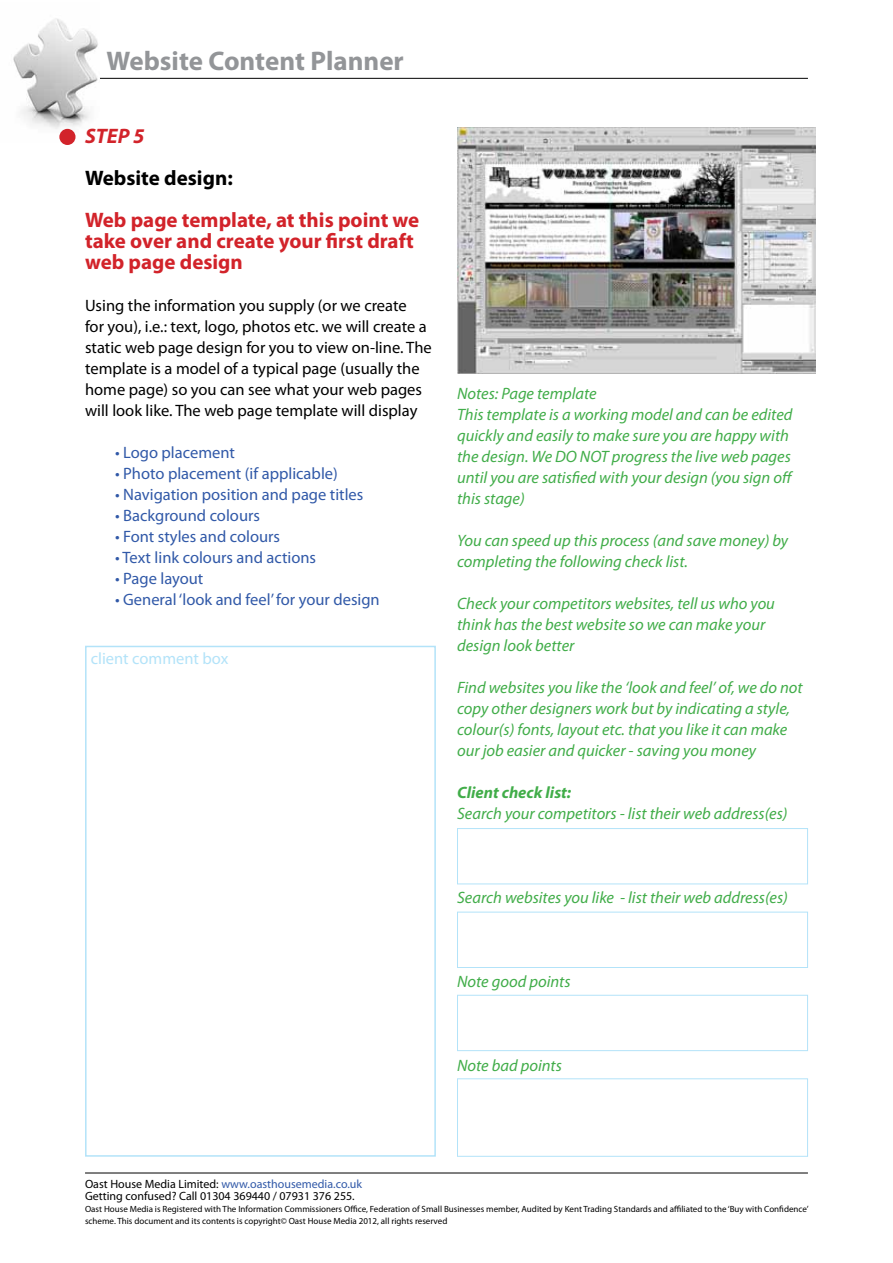
<style>
.page{position:relative;width:893px;height:1263px;background:#fff}
.page>*{position:absolute;margin:0;border:0;box-sizing:border-box;transform-origin:0 0}
.t1{font:700 27px "Myriad Pro";color:#939598}
.t2{font:700 21px/21px "Myriad Pro";color:#d2232a}
.t3{font:700 21px "Myriad Pro";color:#000}
.t4{font:italic 700 21px "Myriad Pro";color:#d2232a}
.t5{font:italic 16.5px/21px "Myriad Pro";color:#41ad49}
.t6{font:16.5px/21px "Myriad Pro";color:#000}
.t7{font:16.5px "Myriad Pro";color:#3159a8}
.t8{font:italic 700 16.5px "Myriad Pro";color:#41ad49}
.t9{font:16.5px "Myriad Pro";color:#b3e3f9}
.t10{font:12px/12px "Myriad Pro";color:#000}
.t11{font:9px/12px "Myriad Pro";color:#000}
.s1{color:#3159a8}
</style>
<div class="page">
<hr style="left:85px;top:78px;width:723px;height:1px;background:#000">
<hr style="left:85px;top:1172px;width:723px;height:1px;background:#000">
<img style="left:13px;top:18px;width:87px;height:113px">
<div style="left:85px;top:646px;width:351px;height:511px;border:2px solid #b3e3f9"></div>
<img style="left:457px;top:128px;width:358px;height:245px">
<div style="left:59px;top:129px;width:17px;height:16px;background:#d2232a;border-radius:50%"></div>
<div style="left:457px;top:828px;width:351px;height:56px;border:1px solid #b3e3f9"></div>
<div style="left:457px;top:912px;width:351px;height:56px;border:1px solid #b3e3f9"></div>
<div style="left:457px;top:995px;width:351px;height:56px;border:1px solid #b3e3f9"></div>
<div style="left:457px;top:1078px;width:351px;height:79px;border:1px solid #b3e3f9"></div>
<h1 class="t1" style="left:107px;top:43px;width:299px">Website Content Planner</h1>
<p class="t4" style="left:85px;top:123px;width:61px">STEP 5</p>
<p class="t3" style="left:85px;top:165px;width:149px">Website design:</p>
<p class="t2" style="left:85px;top:209px;width:336px">Web page template, at this point we take over and create your first draft web page design</p>
<p class="t6" style="left:85px;top:295px;width:348px">Using the information you supply (or we create<br>for you), i.e.: text, logo, photos etc. we will create a static web page design for you to view on-line. The template is a model of a typical page (usually the home page) so you can see what your web pages will look like. The web page template will display</p>
<p class="t7" style="left:115px;top:443px;width:121px">• Logo placement</p>
<p class="t7" style="left:115px;top:464px;width:224px">• Photo placement (if applicable)</p>
<p class="t7" style="left:115px;top:485px;width:250px">• Navigation position and page titles</p>
<p class="t7" style="left:115px;top:506px;width:146px">• Background colours</p>
<p class="t7" style="left:115px;top:527px;width:167px">• Font styles and colours</p>
<p class="t7" style="left:115px;top:548px;width:203px">• Text link colours and actions</p>
<p class="t7" style="left:115px;top:569px;width:90px">• Page layout</p>
<p class="t7" style="left:115px;top:590px;width:266px">• General ‘look and feel’for your design</p>
<p class="t9" style="left:91px;top:648px;width:139px">client comment box</p>
<p class="t5" style="left:457px;top:382px;width:338px">Notes: Page template<br>This template is a working model and can be edited quickly and easily to make sure you are happy with the design. We DO NOT progress the live web pages until you are satisfied with your design (you sign off this stage)</p>
<p class="t5" style="left:457px;top:529px;width:333px">You can speed up this process (and save money) by completing the following check list.</p>
<p class="t5" style="left:457px;top:592px;width:319px">Check your competitors websites, tell us who you think has the best website so we can make your design look better</p>
<p class="t5" style="left:457px;top:676px;width:347px">Find websites you like the ‘look and feel’ of, we do not copy other designers work but by indicating a style, colour(s) fonts, layout etc. that you like it can make our job easier and quicker - saving you money</p>
<p class="t8" style="left:457px;top:781px;width:116px">Client check list:</p>
<p class="t5" style="left:457px;top:802px;width:332px">Search your competitors - list their web address(es)</p>
<p class="t5" style="left:457px;top:886px;width:332px">Search websites you like - list their web address(es)</p>
<p class="t5" style="left:457px;top:970px;width:115px">Note good points</p>
<p class="t5" style="left:457px;top:1054px;width:106px">Note bad points</p>
<p class="t10" style="left:85px;top:1177px;width:278px">Oast House Media Limited: <span class="s1">www.oasthousemedia.co.uk<br></span>Getting confused? Call 01304 369440 / 07931 376 255.</p>
<p class="t11" style="left:85px;top:1202px;width:725px">Oast House Media is Registered with The Information Commissioners Office, Federation of Small Businesses member, Audited by Kent Trading Standards and affiliated to the ‘Buy with Confidence’ scheme. This document and its contents is copyright© Oast House Media 2012, all rights reserved</p>
</div>
